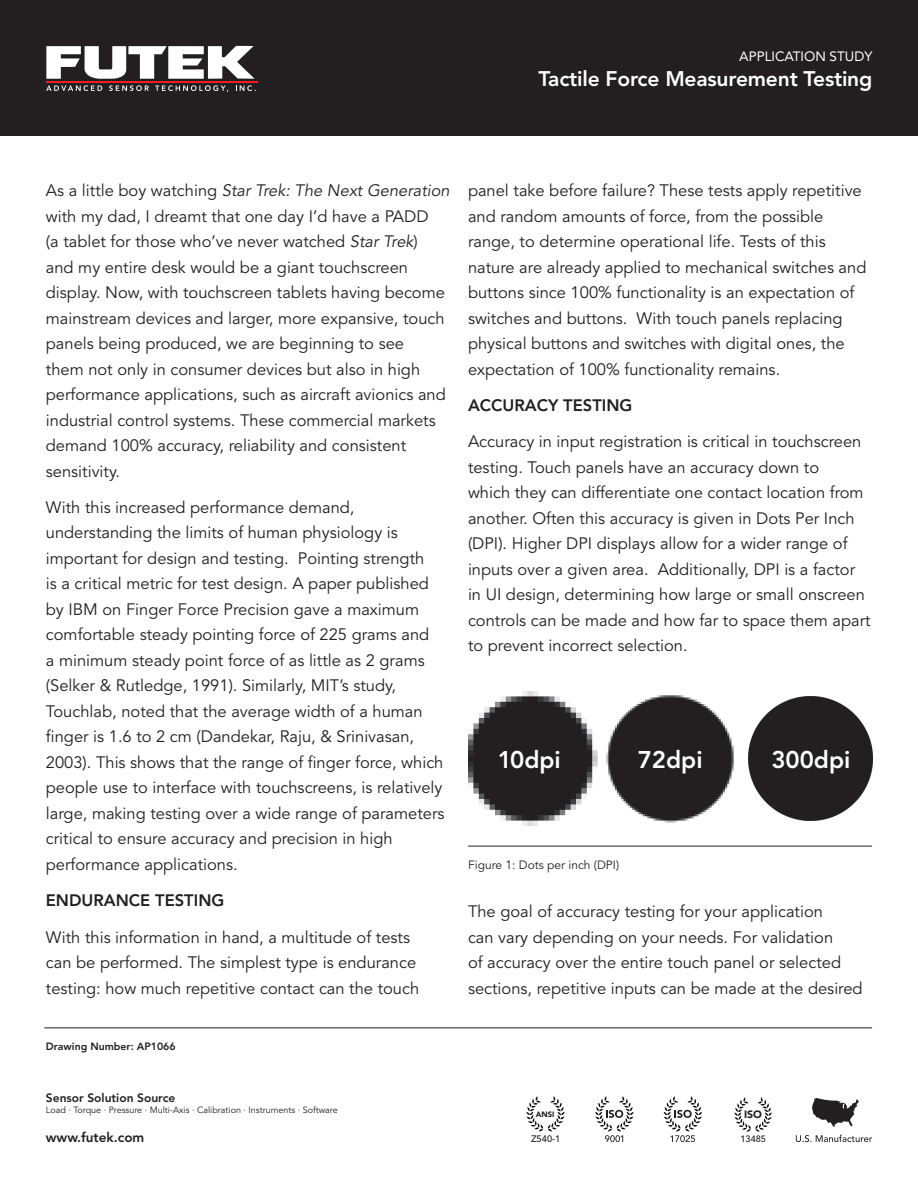
<style>
.page{position:relative;width:918px;height:1188px;background:#fff}
.page>*{position:absolute;margin:0;border:0;box-sizing:border-box;transform-origin:0 0}
.t1{font:800 24px "Avenir";color:#fff}
.t2{font:800 21px "Avenir";letter-spacing:-.01em;color:#fff}
.t3{font:16.5px/25.5px "Avenir";color:#231f20}
.t4{font:800 16.5px "Avenir";color:#231f20}
.t5{font:13.5px "Avenir";color:#fff}
.t6{font:800 13.5px "Avenir";color:#231f20}
.t7{font:12px "Avenir";color:#231f20}
.t8{font:800 12px "Avenir";color:#231f20}
.t9{font:900 10.65px "Avenir";color:#231f20}
.t10{font:800 10.5px "Avenir";color:#231f20}
.t11{font:500 9.3px "Avenir";color:#231f20}
.t12{font:500 9.15px "Avenir";color:#231f20}
.t13{font:9px "Avenir";color:#231f20}
.t14{font:900 7.65px "Avenir";color:#231f20}
.s1{font-style:italic}
</style>
<div class="page">
<div style="left:0;top:0;width:918px;height:136px;background:#231f20"></div>
<svg style="left:46px;top:85px;width:56px;height:6px"></svg>
<svg style="left:109px;top:85px;width:40px;height:6px"></svg>
<svg style="left:155px;top:85px;width:73px;height:7px"></svg>
<svg style="left:236px;top:85px;width:20px;height:6px"></svg>
<svg style="left:46px;top:46px;width:209px;height:33px"></svg>
<hr style="left:46px;top:81px;width:211px;height:2px;background:#ee1d23">
<svg style="left:796px;top:1135px;width:76px;height:7px"></svg>
<svg style="left:812px;top:1098px;width:47px;height:29px"></svg>
<svg style="left:734px;top:1097px;width:38px;height:35px"></svg>
<svg style="left:664px;top:1096px;width:38px;height:46px"></svg>
<svg style="left:595px;top:1096px;width:39px;height:46px"></svg>
<svg style="left:526px;top:1096px;width:39px;height:35px"></svg>
<hr style="left:468px;top:846px;width:404px;height:1px;background:#231f20">
<hr style="left:44px;top:1028px;width:828px;height:1px;background:#231f20">
<img style="left:468px;top:691px;width:404px;height:134px">
<p class="t5" style="left:739px;top:48px;width:135px">APPLICATION STUDY</p>
<p class="t2" style="left:539px;top:66px;width:335px">Tactile Force Measurement Testing</p>
<p class="t3" style="left:46px;top:178px;width:405px">As a little boy watching <span class="s1">Star Trek: The Next Generation </span>with my dad, I dreamt that one day I’d have a PADD<br>(a tablet for those who’ve never watched <span class="s1">Star Trek</span>)<br>and my entire desk would be a giant touchscreen display. Now, with touchscreen tablets having become mainstream devices and larger, more expansive, touch panels being produced, we are beginning to see<br>them not only in consumer devices but also in high performance applications, such as aircraft avionics and industrial control systems. These commercial markets demand 100% accuracy, reliability and consistent sensitivity.</p>
<p class="t3" style="left:46px;top:495px;width:400px">With this increased performance demand, understanding the limits of human physiology is important for design and testing. Pointing strength<br>is a critical metric for test design. A paper published by IBM on Finger Force Precision gave a maximum comfortable steady pointing force of 225 grams and<br>a minimum steady point force of as little as 2 grams (Selker &amp; Rutledge, 1991). Similarly, MIT’s study, Touchlab, noted that the average width of a human finger is 1.6 to 2 cm (Dandekar, Raju, &amp; Srinivasan, 2003). This shows that the range of finger force, which people use to interface with touchscreens, is relatively large, making testing over a wide range of parameters critical to ensure accuracy and precision in high performance applications.</p>
<p class="t4" style="left:46px;top:891px;width:180px">ENDURANCE TESTING</p>
<p class="t3" style="left:46px;top:925px;width:375px">With this information in hand, a multitude of tests can be performed. The simplest type is endurance testing: how much repetitive contact can the touch</p>
<p class="t10" style="left:46px;top:1040px;width:131px">Drawing Number: AP1066</p>
<p class="t8" style="left:46px;top:1091px;width:131px">Sensor Solution Source</p>
<p class="t13" style="left:46px;top:1104px;width:293px">Load · Torque · Pressure · Multi-Axis · Calibration · Instruments · Software</p>
<p class="t6" style="left:46px;top:1129px;width:100px">www.futek.com</p>
<p class="t3" style="left:468px;top:178px;width:400px">panel take before failure? These tests apply repetitive and random amounts of force, from the possible range, to determine operational life. Tests of this nature are already applied to mechanical switches and buttons since 100% functionality is an expectation of switches and buttons. With touch panels replacing physical buttons and switches with digital ones, the expectation of 100% functionality remains.</p>
<p class="t4" style="left:468px;top:395px;width:166px">ACCURACY TESTING</p>
<p class="t3" style="left:468px;top:429px;width:404px">Accuracy in input registration is critical in touchscreen testing. Touch panels have an accuracy down to<br>which they can differentiate one contact location from another. Often this accuracy is given in Dots Per Inch (DPI). Higher DPI displays allow for a wider range of inputs over a given area. Additionally, DPI is a factor in UI design, determining how large or small onscreen controls can be made and how far to space them apart to prevent incorrect selection.</p>
<p class="t1" style="left:498px;top:745px;width:64px">10dpi</p>
<p class="t1" style="left:638px;top:745px;width:66px">72dpi</p>
<p class="t1" style="left:771px;top:745px;width:81px">300dpi</p>
<p class="t7" style="left:468px;top:858px;width:152px">Figure 1: Dots per inch (DPI)</p>
<p class="t3" style="left:468px;top:899px;width:396px">The goal of accuracy testing for your application<br>can vary depending on your needs. For validation<br>of accuracy over the entire touch panel or selected sections, repetitive inputs can be made at the desired</p>
<p class="t14" style="left:536px;top:1109px;width:20px">ANSI</p>
<p class="t11" style="left:531px;top:1133px;width:31px">Z540-1</p>
<p class="t9" style="left:744px;top:1108px;width:20px">ISO</p>
<p class="t12" style="left:741px;top:1134px;width:27px">13485</p>
</div>
